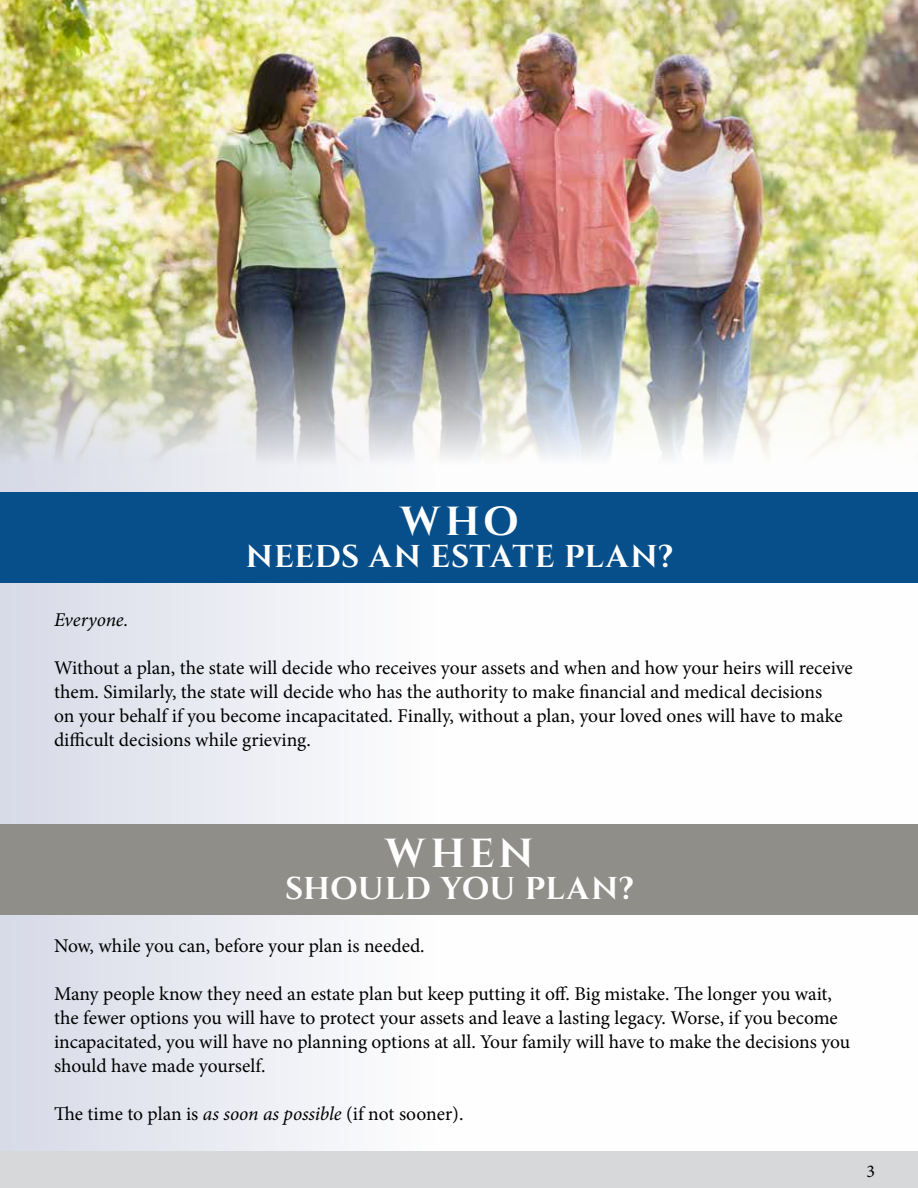
<style>
.page{position:relative;width:918px;height:1188px;background:#fff}
.page>*{position:absolute;margin:0;border:0;box-sizing:border-box;transform-origin:0 0}
.t1{font:700 40.5px "Cinzel";letter-spacing:.1em;color:#fff}
.t2{font:700 31.5px "Cinzel";letter-spacing:.015em;color:#fff}
.t3{font:19.5px/24px "Minion Pro";letter-spacing:-.005em;color:#000}
.t4{font:italic 19.5px "Minion Pro";letter-spacing:-.005em;color:#000}
.t5{font:18px "Minion Pro";color:#000}
.s1{font-style:italic}
</style>
<div class="page">
<div style="left:0;top:1151px;width:918px;height:37px;background:#d7d8da"></div>
<div style="left:0;top:0;width:918px;height:1151px;background:linear-gradient(to right,#e1e3ed,#fff)"></div>
<img style="left:0;top:0;width:918px;height:531px">
<div style="left:1px;top:493px;width:917px;height:90px;background:#064f8b"></div>
<div style="left:1px;top:824px;width:917px;height:90px;background:#908e88"></div>
<h1 class="t1" style="left:400px;top:497px;width:120px">WHO</h1>
<h2 class="t2" style="left:246px;top:537px;width:429px">NEEDS AN ESTATE PLAN?</h2>
<p class="t4" style="left:54px;top:607px;width:76px">Everyone.</p>
<p class="t3" style="left:54px;top:656px;width:800px">Without a plan, the state will decide who receives your assets and when and how your heirs will receive them. Similarly, the state will decide who has the authority to make financial and medical decisions<br>on your behalf if you become incapacitated. Finally, without a plan, your loved ones will have to make difficult decisions while grieving.</p>
<h1 class="t1" style="left:386px;top:829px;width:150px">WHEN</h1>
<h2 class="t2" style="left:285px;top:869px;width:351px">SHOULD YOU PLAN?</h2>
<p class="t3" style="left:54px;top:934px;width:372px">Now, while you can, before your plan is needed.</p>
<p class="t3" style="left:54px;top:982px;width:798px">Many people know they need an estate plan but keep putting it off. Big mistake. The longer you wait, the fewer options you will have to protect your assets and leave a lasting legacy. Worse, if you become incapacitated, you will have no planning options at all. Your family will have to make the decisions you should have made yourself.</p>
<p class="t3" style="left:54px;top:1102px;width:411px">The time to plan is <span class="s1">as soon as possible</span> (if not sooner).</p>
<p class="t5" style="left:866px;top:1159px;width:10px">3</p>
</div>
